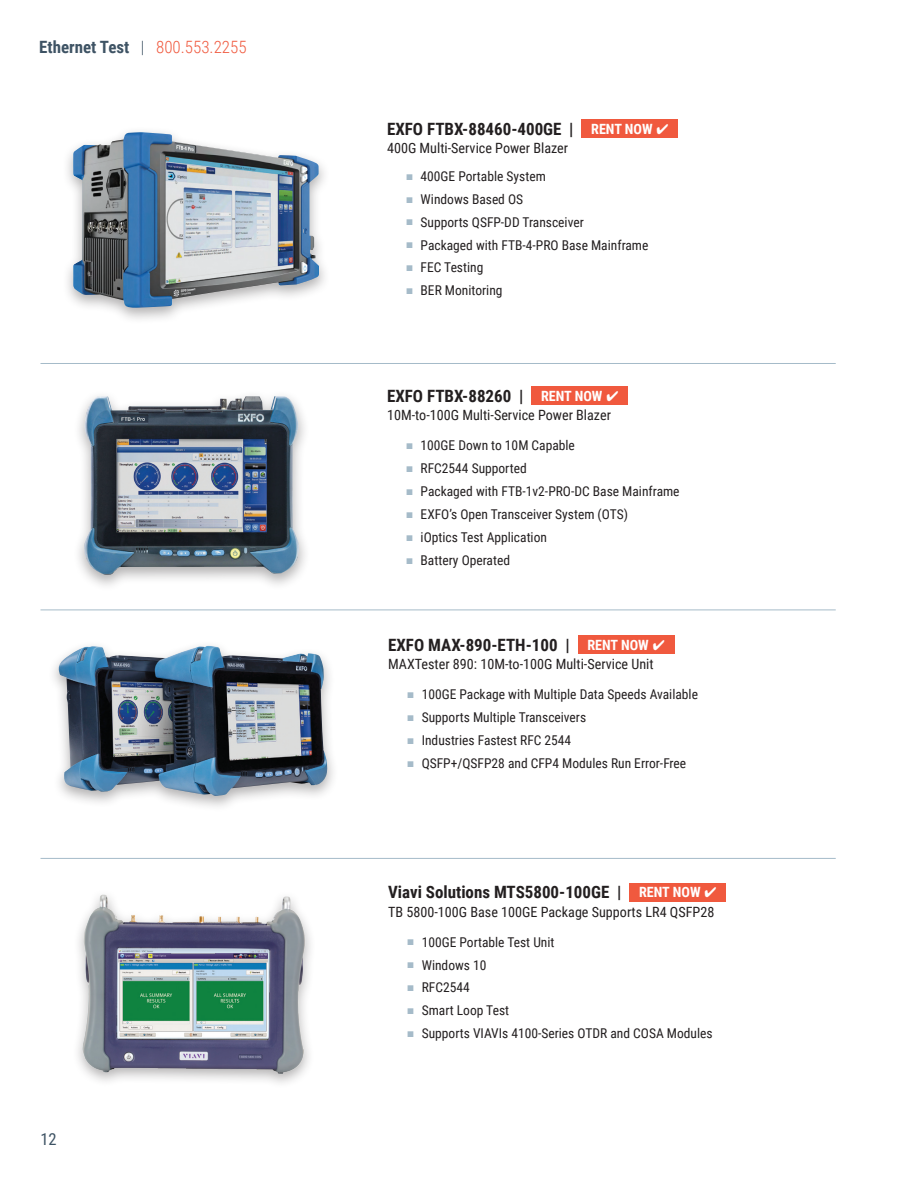
<style>
.page{position:relative;width:918px;height:1188px;background:#fff}
.page>*{position:absolute;margin:0;border:0;box-sizing:border-box;transform-origin:0 0}
.Equip_Name{font:700 16.95px "Roboto Condensed";color:#231f20}
.t1{font:300 16.95px "Roboto Condensed";color:#f0593e}
.Product_Type{font:700 16.95px "Roboto Condensed";color:#3e5364}
.t2{font:16.5px "Roboto Condensed";color:#3e5364}
.Equip_Sub_Name{font:14.1px "Roboto Condensed";color:#231f20}
.TOC_Category{font:700 14.1px "Roboto Condensed";color:#fff}
.t3{font:13.5px "Roboto Condensed";color:#231f20}
.s1{color:#3e5364}
.s2{color:#a5bbc9}
</style>
<div class="page">
<hr style="left:40px;top:363px;width:796px;height:1px;background:#a5bbc9">
<hr style="left:40px;top:610px;width:796px;height:1px;background:#a5bbc9">
<hr style="left:40px;top:858px;width:796px;height:1px;background:#a5bbc9">
<div style="left:48px;top:640px;width:291px;height:172px;background:#231f20;opacity:.35"></div>
<img style="left:58px;top:646px;width:270px;height:150px">
<img style="left:78px;top:894px;width:232px;height:187px">
<div style="left:581px;top:119px;width:97px;height:19px;background:#f0593e"></div>
<div style="left:578px;top:635px;width:97px;height:19px;background:#f0593e"></div>
<div style="left:629px;top:883px;width:97px;height:18px;background:#f0593e"></div>
<div style="left:531px;top:386px;width:97px;height:19px;background:#f0593e"></div>
<div style="left:62px;top:126px;width:269px;height:199px;background:#231f20;opacity:.35"></div>
<img style="left:73px;top:132px;width:246px;height:176px">
<div style="left:73px;top:390px;width:238px;height:201px;background:#231f20;opacity:.35"></div>
<img style="left:84px;top:396px;width:216px;height:179px">
<p class="Product_Type" style="left:39px;top:35px;width:92px">Ethernet Test</p>
<p class="t1" style="left:141px;top:35px;width:107px"><span class="s1">|</span> 800.553.2255</p>
<p class="t2" style="left:40px;top:1128px;width:18px">12</p>
<p class="Equip_Name" style="left:387px;top:117px;width:188px">EXFO FTBX-88460-400GE |</p>
<p class="TOC_Category" style="left:591px;top:119px;width:79px">RENT NOW ✔</p>
<p class="Equip_Sub_Name" style="left:387px;top:138px;width:183px">400G Multi-Service Power Blazer</p>
<p class="t3" style="left:406px;top:166px;width:141px"><span class="s2">■</span> 400GE Portable System</p>
<p class="t3" style="left:406px;top:189px;width:118px"><span class="s2">■</span> Windows Based OS</p>
<p class="t3" style="left:406px;top:212px;width:179px"><span class="s2">■</span> Supports QSFP-DD Transceiver</p>
<p class="t3" style="left:406px;top:235px;width:243px"><span class="s2">■</span> Packaged with FTB-4-PRO Base Mainframe</p>
<p class="t3" style="left:406px;top:258px;width:78px"><span class="s2">■</span> FEC Testing</p>
<p class="t3" style="left:406px;top:281px;width:98px"><span class="s2">■</span> BER Monitoring</p>
<p class="Equip_Name" style="left:387px;top:384px;width:138px">EXFO FTBX-88260 |</p>
<p class="TOC_Category" style="left:541px;top:386px;width:79px">RENT NOW ✔</p>
<p class="Equip_Sub_Name" style="left:387px;top:405px;width:225px">10M-to-100G Multi-Service Power Blazer</p>
<p class="t3" style="left:406px;top:436px;width:170px"><span class="s2">■</span> 100GE Down to 10M Capable</p>
<p class="t3" style="left:406px;top:459px;width:122px"><span class="s2">■</span> RFC2544 Supported</p>
<p class="t3" style="left:406px;top:482px;width:275px"><span class="s2">■</span> Packaged with FTB-1v2-PRO-DC Base Mainframe</p>
<p class="t3" style="left:406px;top:505px;width:223px"><span class="s2">■</span> EXFO’s Open Transceiver System (OTS)</p>
<p class="t3" style="left:406px;top:528px;width:142px"><span class="s2">■</span> iOptics Test Application</p>
<p class="t3" style="left:406px;top:551px;width:105px"><span class="s2">■</span> Battery Operated</p>
<p class="Equip_Name" style="left:388px;top:633px;width:183px">EXFO MAX-890-ETH-100 |</p>
<p class="TOC_Category" style="left:587px;top:635px;width:79px">RENT NOW ✔</p>
<p class="Equip_Sub_Name" style="left:388px;top:654px;width:267px">MAXTester 890: 10M-to-100G Multi-Service Unit</p>
<p class="t3" style="left:408px;top:685px;width:292px"><span class="s2">■</span> 100GE Package with Multiple Data Speeds Available</p>
<p class="t3" style="left:408px;top:708px;width:180px"><span class="s2">■</span> Supports Multiple Transceivers</p>
<p class="t3" style="left:408px;top:731px;width:165px"><span class="s2">■</span> Industries Fastest RFC 2544</p>
<p class="t3" style="left:408px;top:754px;width:280px"><span class="s2">■</span> QSFP+/QSFP28 and CFP4 Modules Run Error-Free</p>
<p class="Equip_Name" style="left:388px;top:881px;width:235px">Viavi Solutions MTS5800-100GE |</p>
<p class="TOC_Category" style="left:639px;top:883px;width:79px">RENT NOW ✔</p>
<p class="Equip_Sub_Name" style="left:388px;top:902px;width:328px">TB 5800-100G Base 100GE Package Supports LR4 QSFP28</p>
<p class="t3" style="left:408px;top:932px;width:148px"><span class="s2">■</span> 100GE Portable Test Unit</p>
<p class="t3" style="left:408px;top:955px;width:80px"><span class="s2">■</span> Windows 10</p>
<p class="t3" style="left:408px;top:978px;width:64px"><span class="s2">■</span> RFC2544</p>
<p class="t3" style="left:408px;top:1001px;width:103px"><span class="s2">■</span> Smart Loop Test</p>
<p class="t3" style="left:408px;top:1024px;width:307px"><span class="s2">■</span> Supports VIAVIs 4100-Series OTDR and COSA Modules</p>
</div>
